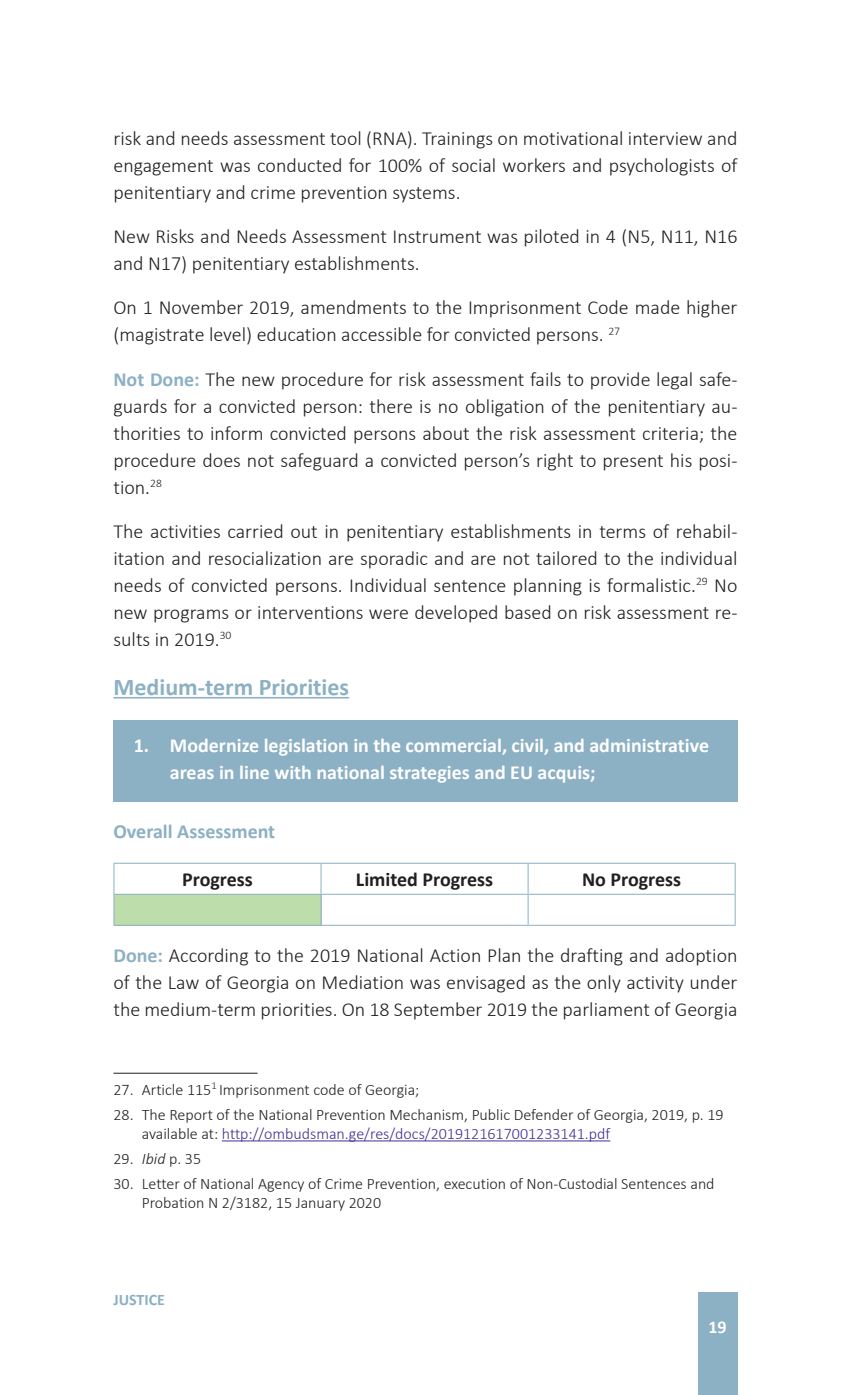
<style>
.page{position:relative;width:868px;height:1395px;background:#fff}
.page>*{position:absolute;margin:0;border:0;box-sizing:border-box;transform-origin:0 0}
.t1{font:700 24px "Calibri";color:#8cb0c4}
.t2{font:300 20px/27px "Calibri";color:#231f20;text-align:justify}
.t3{font:700 20px/27px "Calibri";color:#fff}
.t4{font:700 20px "Calibri";color:#231f20}
.t5{font:700 20px "Calibri";color:#8cb0c4}
.t6{font:700 18px "Calibri";color:#fff}
.t7{font:300 16px/19.2px "Calibri";color:#231f20}
.t8{font:700 16px "Calibri";color:#8cb0c4}
.s1{font-weight:700;color:#8cb0c4}
.s2{color:#402f92}
.s3{font-style:italic}
</style>
<div class="page">
<div style="left:697px;top:1293px;width:40px;height:102px;background:#8cb0c4"></div>
<hr style="left:113px;top:697px;width:236px;height:1px;background:#8cb0c4">
<div style="left:113px;top:720px;width:624px;height:82px;background:#8cb0c4"></div>
<div style="left:114px;top:894px;width:207px;height:31px;background:#bdddaa"></div>
<hr style="left:113px;top:864px;width:1px;height:30px;background:#8cb0c4">
<hr style="left:113px;top:863px;width:208px;height:1px;background:#8cb0c4">
<hr style="left:321px;top:863px;width:207px;height:1px;background:#8cb0c4">
<hr style="left:528px;top:863px;width:207px;height:1px;background:#8cb0c4">
<hr style="left:320px;top:864px;width:1px;height:30px;background:#8cb0c4">
<hr style="left:527px;top:864px;width:1px;height:30px;background:#8cb0c4">
<hr style="left:734px;top:864px;width:1px;height:30px;background:#8cb0c4">
<hr style="left:113px;top:895px;width:1px;height:30px;background:#8cb0c4">
<hr style="left:113px;top:894px;width:208px;height:1px;background:#8cb0c4">
<hr style="left:113px;top:925px;width:208px;height:1px;background:#8cb0c4">
<hr style="left:320px;top:895px;width:1px;height:30px;background:#8cb0c4">
<hr style="left:321px;top:894px;width:207px;height:1px;background:#8cb0c4">
<hr style="left:321px;top:925px;width:207px;height:1px;background:#8cb0c4">
<hr style="left:527px;top:895px;width:1px;height:30px;background:#8cb0c4">
<hr style="left:528px;top:894px;width:207px;height:1px;background:#8cb0c4">
<hr style="left:734px;top:895px;width:1px;height:30px;background:#8cb0c4">
<hr style="left:528px;top:925px;width:207px;height:1px;background:#8cb0c4">
<hr style="left:113px;top:1072px;width:144px;height:1px;background:#231f20">
<hr style="left:222px;top:1140px;width:388px;height:1px;background:#402f92">
<p class="t2" style="left:113px;top:125px;width:625px">risk and needs assessment tool (RNA). Trainings on motivational interview and engagement was conducted for 100% of social workers and psychologists of penitentiary and crime prevention systems.</p>
<p class="t2" style="left:113px;top:223px;width:625px">New Risks and Needs Assessment Instrument was piloted in 4 (N5, N11, N16 and N17) penitentiary establishments.</p>
<p class="t2" style="left:113px;top:294px;width:625px">On 1 November 2019, amendments to the Imprisonment Code made higher (magistrate level) education accessible for convicted persons. <sup>27</sup></p>
<p class="t2" style="left:113px;top:365px;width:625px"><span class="s1">Not Done:</span> The new procedure for risk assessment fails to provide legal safe&shy;guards for a convicted person: there is no obligation of the penitentiary au&shy;thorities to inform convicted persons about the risk assessment criteria; the procedure does not safeguard a convicted person’s right to present his posi&shy;tion.<sup>28</sup></p>
<p class="t2" style="left:113px;top:517px;width:625px">The activities carried out in penitentiary establishments in terms of rehabil&shy;itation and resocialization are sporadic and are not tailored to the individual needs of convicted persons. Individual sentence planning is formalistic.<sup>29</sup> No new programs or interventions were developed based on risk assessment re&shy;sults in 2019.<sup>30</sup></p>
<p class="t1" style="left:113px;top:670px;width:237px">Medium-term Priorities</p>
<p class="t3" style="left:170px;top:731px;width:540px;text-indent:-36px">1. Modernize legislation in the commercial, civil, and administrative areas in line with national strategies and EU acquis;</p>
<p class="t5" style="left:113px;top:817px;width:163px">Overall Assessment</p>
<p class="t4" style="left:182px;top:865px;width:72px">Progress</p>
<p class="t4" style="left:356px;top:865px;width:139px">Limited Progress</p>
<p class="t4" style="left:582px;top:865px;width:101px">No Progress</p>
<p class="t2" style="left:113px;top:941px;width:625px"><span class="s1">Done:</span> According to the 2019 National Action Plan the drafting and adoption of the Law of Georgia on Mediation was envisaged as the only activity under the medium-term priorities. On 18 September 2019 the parliament of Georgia</p>
<p class="t7" style="left:113px;top:1079px;width:307px">27. Article 115<sup>1</sup> Imprisonment code of Georgia;</p>
<p class="t7" style="left:142px;top:1104px;width:583px;text-indent:-28px">28. The Report of the National Prevention Mechanism, Public Defender of Georgia, 2019, p. 19 available at: <span class="s2">http://ombudsman.ge/res/docs/2019121617001233141.pdf</span></p>
<p class="t7" style="left:113px;top:1148px;width:89px">29. <span class="s3">Ibid</span> p. 35</p>
<p class="t7" style="left:142px;top:1173px;width:574px;text-indent:-28px">30. Letter of National Agency of Crime Prevention, execution of Non-Custodial Sentences and<br>Probation N 2/3182, 15 January 2020</p>
<p class="t8" style="left:113px;top:1288px;width:53px">JUSTICE</p>
<p class="t6" style="left:708px;top:1313px;width:20px">19</p>
</div>
